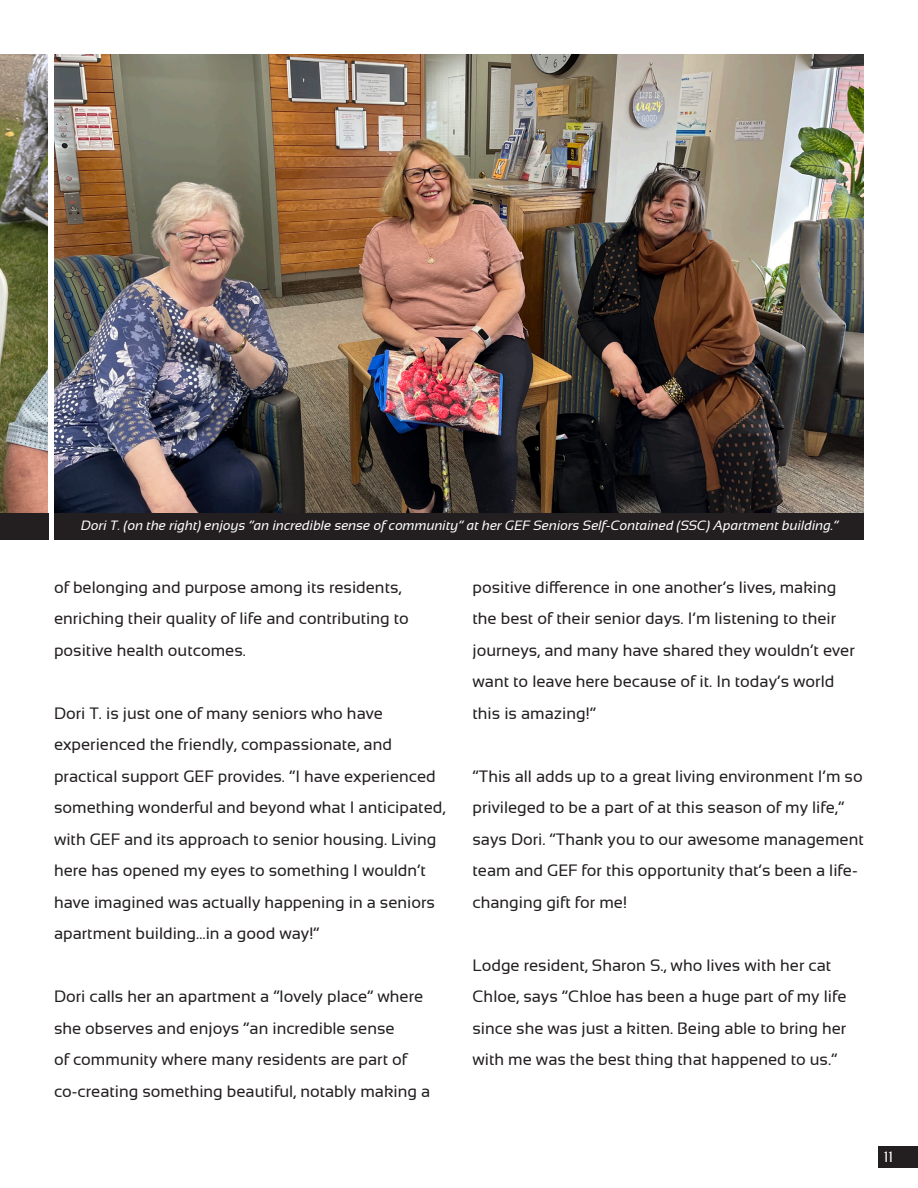
<style>
.page{position:relative;width:918px;height:1188px;background:#fff}
.page>*{position:absolute;margin:0;border:0;box-sizing:border-box;transform-origin:0 0}
.BODY{font:16.5px/31.5px "Sansation";color:#231f20}
.t1{font:15px "Sansation";color:#fff}
.BODY-2{font:italic 13.5px "Sansation";color:#fff}
</style>
<div class="page">
<img style="left:0;top:54px;width:48px;height:486px">
<img style="left:54px;top:54px;width:810px;height:486px">
<div style="left:0;top:513px;width:49px;height:26px;background:#231f20"></div>
<div style="left:54px;top:513px;width:810px;height:26px;background:#231f20"></div>
<div style="left:879px;top:1146px;width:39px;height:22px;background:#231f20"></div>
<p class="BODY-2" style="left:81px;top:518px;width:759px">Dori T. (on the right) enjoys “an incredible sense of community” at her GEF Seniors Self-Contained (SSC) Apartment building.”</p>
<p class="BODY" style="left:54px;top:571px;width:356px">of belonging and purpose among its residents, enriching their quality of life and contributing to positive health outcomes.</p>
<p class="BODY" style="left:54px;top:697px;width:393px">Dori T. is just one of many seniors who have experienced the friendly, compassionate, and practical support GEF provides. “I have experienced something wonderful and beyond what I anticipated, with GEF and its approach to senior housing. Living here has opened my eyes to something I wouldn’t have imagined was actually happening in a seniors apartment building…in a good way!”</p>
<p class="BODY" style="left:54px;top:981px;width:378px">Dori calls her an apartment a “lovely place” where she observes and enjoys “an incredible sense<br>of community where many residents are part of co-creating something beautiful, notably making a</p>
<p class="BODY" style="left:472px;top:571px;width:384px">positive difference in one another’s lives, making the best of their senior days. I’m listening to their journeys, and many have shared they wouldn’t ever want to leave here because of it. In today’s world this is amazing!”</p>
<p class="BODY" style="left:472px;top:760px;width:393px">“This all adds up to a great living environment I’m so privileged to be a part of at this season of my life,” says Dori. “Thank you to our awesome management team and GEF for this opportunity that’s been a life&shy;changing gift for me!</p>
<p class="BODY" style="left:472px;top:949px;width:375px">Lodge resident, Sharon S., who lives with her cat Chloe, says “Chloe has been a huge part of my life since she was just a kitten. Being able to bring her with me was the best thing that happened to us.”</p>
<p class="t1" style="left:884px;top:1149px;width:11px">11</p>
</div>
